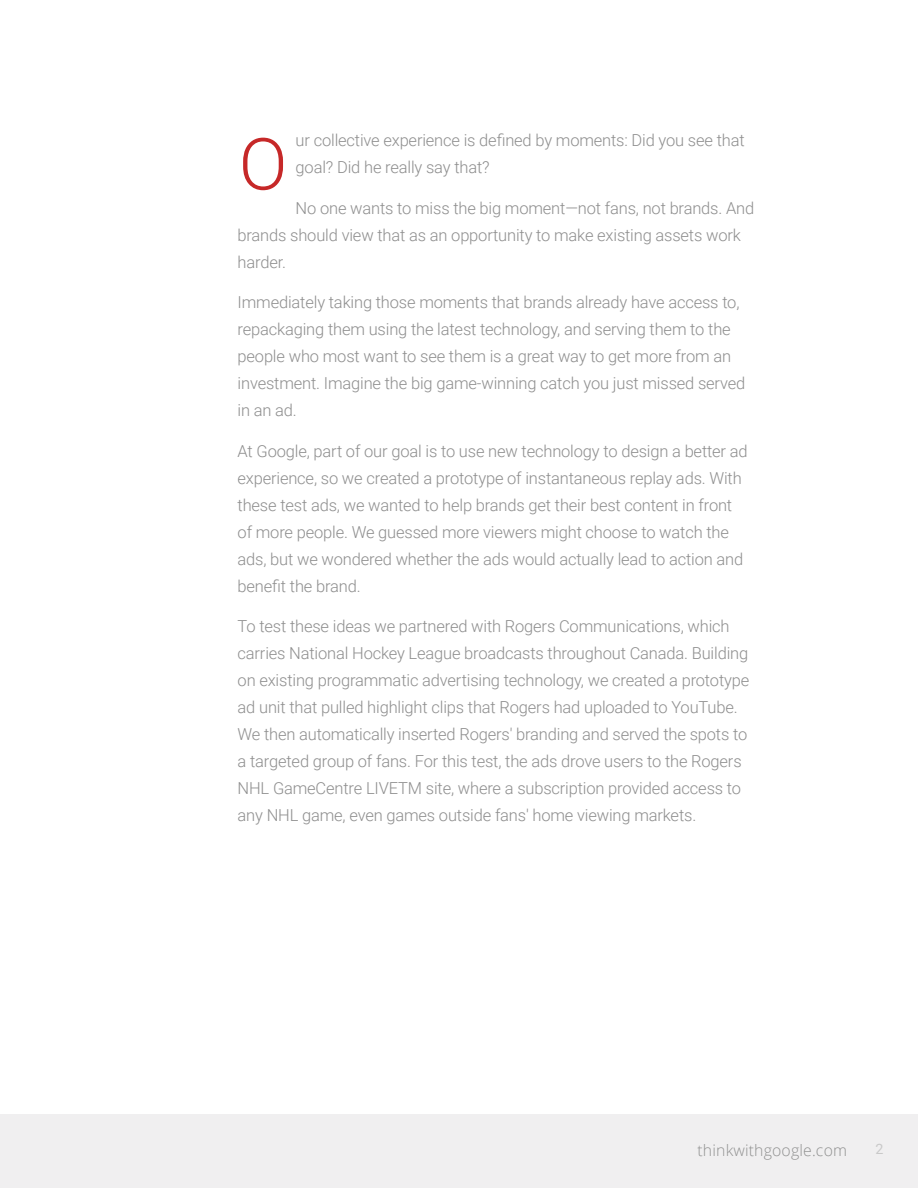
<style>
.page{position:relative;width:918px;height:1188px;background:#fff}
.page>*{position:absolute;margin:0;border:0;box-sizing:border-box;transform-origin:0 0}
.t1{font:300 72px "Roboto";color:#c62828}
.t2{font:300 16.5px/27px "Roboto";letter-spacing:-.01em;color:#8e8e8e}
.t3{font:300 15.75px "Open Sans";letter-spacing:.01em;color:#666766}
.t4{font:14.25px "Roboto";color:#c9c9c9}
</style>
<div class="page">
<div style="left:0;top:1114px;width:918px;height:74px;background:#f0eff0"></div>
<p class="t2" style="left:296px;top:126px;width:451px">ur collective experience is defined by moments: Did you see that goal? Did he really say that?</p>
<p class="t2" style="left:238px;top:194px;width:518px;text-indent:58px">No one wants to miss the big moment—not fans, not brands. And brands should view that as an opportunity to make existing assets work harder.</p>
<p class="t2" style="left:238px;top:288px;width:509px">Immediately taking those moments that brands already have access to, repackaging them using the latest technology, and serving them to the people who most want to see them is a great way to get more from an investment. Imagine the big game-winning catch you just missed served in an ad.</p>
<p class="t2" style="left:238px;top:437px;width:512px">At Google, part of our goal is to use new technology to design a better ad experience, so we created a prototype of instantaneous replay ads. With these test ads, we wanted to help brands get their best content in front of more people. We guessed more viewers might choose to watch the ads, but we wondered whether the ads would actually lead to action and benefit the brand.</p>
<p class="t2" style="left:238px;top:612px;width:513px">To test these ideas we partnered with Rogers Communications, which carries National Hockey League broadcasts throughout Canada. Building on existing programmatic advertising technology, we created a prototype ad unit that pulled highlight clips that Rogers had uploaded to YouTube.<br>We then automatically inserted Rogers' branding and served the spots to a targeted group of fans. For this test, the ads drove users to the Rogers NHL GameCentre LIVETM site, where a subscription provided access to any NHL game, even games outside fans' home viewing markets.</p>
<h1 class="t1" style="left:239px;top:114px;width:50px">O</h1>
<p class="t3" style="left:698px;top:1140px;width:151px">thinkwithgoogle.com</p>
<p class="t4" style="left:876px;top:1139px;width:10px">2</p>
</div>
